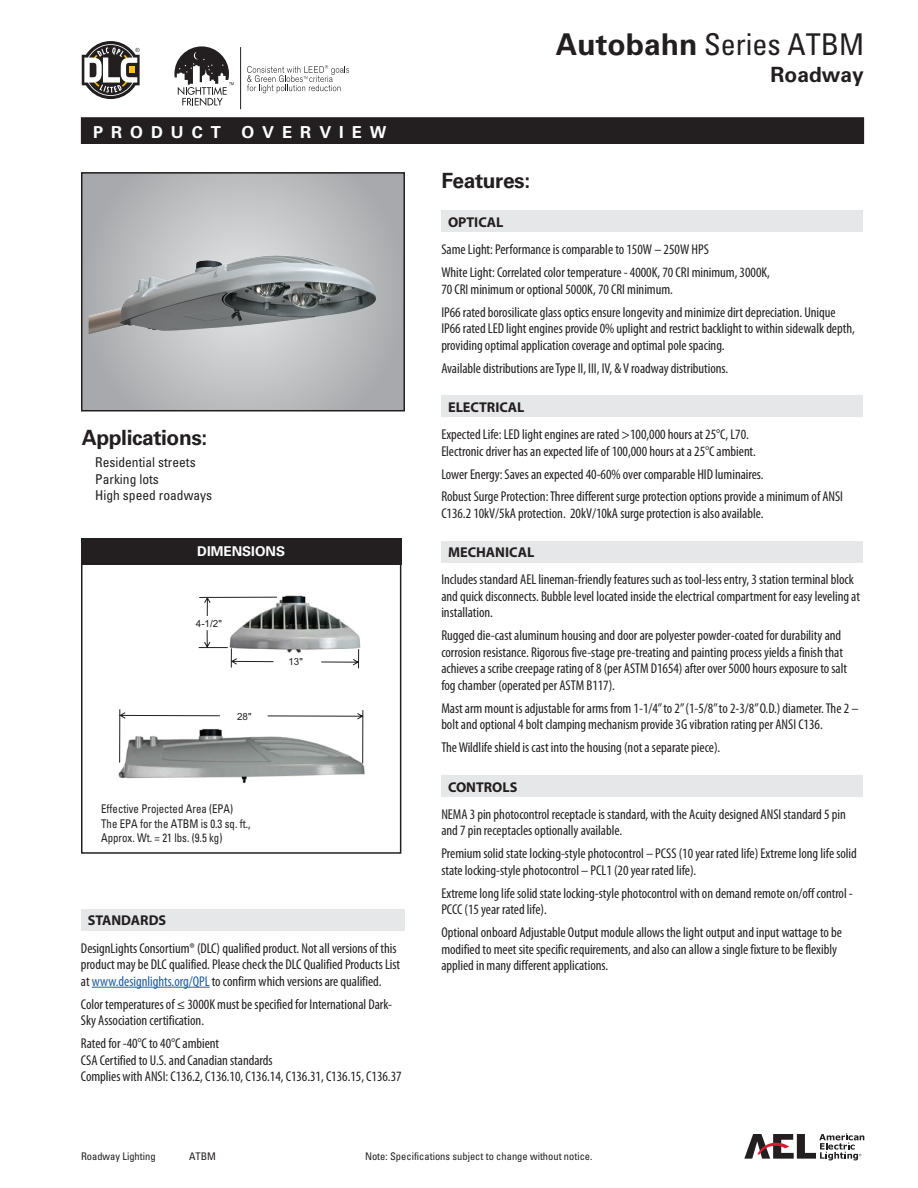
<style>
.page{position:relative;width:918px;height:1188px;background:#fff}
.page>*{position:absolute;margin:0;border:0;box-sizing:border-box;transform-origin:0 0}
.t1{font:condensed 30px "Univers LT Std";color:#231f20}
.t2{font:700 21px "Univers LT Std";letter-spacing:-.02em;color:#231f20}
.t3{font:700 21px "Univers LT Std";color:#231f20}
.t4{font:700 16.5px "Univers LT Std";letter-spacing:.485em;color:#fff}
.t5{font:condensed 14.25px/16.5px "Myriad Pro";color:#231f20}
.t6{font:700 14.25px "Myriad Pro";color:#231f20}
.t7{font:condensed 13.5px/16.5px "Univers LT Std";color:#231f20}
.t8{font:700 13.5px "Univers LT Std";color:#fff}
.t9{font:condensed 12px/14.4px "Univers LT Std";color:#231f20;scale:.9 1}
.t10{font:700 condensed 11.1px "Univers";color:#fff}
.t11{font:11.1px "Courier Std";color:#231f20}
.t12{font:condensed 10.5px "Univers LT Std";color:#231f20}
.t13{font:9.9px "Arial";color:#231f20}
.s1{color:#215e9e}
.s2{font-weight:700;font-stretch:normal}
</style>
<div class="page">
<svg style="left:744px;top:1133px;width:120px;height:27px"></svg>
<svg style="left:84px;top:175px;width:318px;height:233px;background:#aeb0b2"></svg>
<div style="left:81px;top:172px;width:324px;height:239px;border:2px solid #231f20"></div>
<div style="left:81px;top:118px;width:783px;height:25px;background:#231f20"></div>
<div style="left:81px;top:117px;width:783px;height:27px;border:1px solid #231f20"></div>
<div style="left:441px;top:211px;width:422px;height:21px;background:#e6e7e8"></div>
<div style="left:441px;top:396px;width:422px;height:21px;background:#e6e7e8"></div>
<div style="left:441px;top:541px;width:422px;height:22px;background:#e6e7e8"></div>
<div style="left:441px;top:775px;width:422px;height:22px;background:#e6e7e8"></div>
<svg style="left:247px;top:65px;width:102px;height:28px"></svg>
<hr style="left:240px;top:47px;width:1px;height:62px;background:#231f20">
<svg style="left:174px;top:46px;width:60px;height:60px"></svg>
<svg style="left:82px;top:41px;width:58px;height:58px"></svg>
<img style="left:162px;top:255px;width:114px;height:26px">
<div style="left:81px;top:538px;width:320px;height:27px;background:#231f20"></div>
<div style="left:81px;top:539px;width:320px;height:315px;border:2px solid #231f20"></div>
<img style="left:228px;top:595px;width:133px;height:62px">
<svg style="left:119px;top:709px;width:244px;height:75px"></svg>
<svg style="left:198px;top:597px;width:161px;height:72px"></svg>
<div style="left:275px;top:659px;width:46px;height:13px;background:#fff"></div>
<div style="left:220px;top:712px;width:45px;height:13px;background:#fff"></div>
<div style="left:81px;top:909px;width:324px;height:22px;background:#e6e7e8"></div>
<hr style="left:92px;top:987px;width:118px;height:1px;background:#215e9e">
<p class="t4" style="left:93px;top:122px;width:295px">PRODUCT OVERVIEW</p>
<h2 class="t2" style="left:82px;top:425px;width:127px">Applications:</h2>
<p class="t7" style="left:95px;top:454px;width:118px">Residential streets<br>Parking lots<br>High speed roadways</p>
<p class="t8" style="left:197px;top:544px;width:89px">DIMENSIONS</p>
<p class="t10" style="left:211px;top:547px;width:63px">DIMENSIONS</p>
<p class="t13" style="left:196px;top:617px;width:27px">4-1/2"</p>
<p class="t13" style="left:237px;top:711px;width:16px">28"</p>
<p class="t11" style="left:220px;top:711px;width:36px">1.44 in</p>
<p class="t9" style="left:101px;top:802px;width:167px">Effective Projected Area (EPA)<br>The EPA for the ATBM is 0.3 sq. ft.,<br>Approx. Wt. = 21 lbs. (9.5 kg)</p>
<p class="t13" style="left:288px;top:655px;width:16px">13"</p>
<p class="t6" style="left:88px;top:913px;width:80px">STANDARDS</p>
<p class="t5" style="left:81px;top:940px;width:321px">DesignLights Consortium® (DLC) qualified product. Not all versions of this product may be DLC qualified. Please check the DLC Qualified Products List at <span class="s1">www.designlights.org/QPL</span> to confirm which versions are qualified.</p>
<p class="t5" style="left:81px;top:996px;width:313px">Color temperatures of ≤ 3000K must be specified for International Dark-<br>Sky Association certification.</p>
<p class="t5" style="left:81px;top:1036px;width:322px">Rated for -40°C to 40°C ambient<br>CSA Certified to U.S. and Canadian standards<br>Complies with ANSI: C136.2, C136.10, C136.14, C136.31, C136.15, C136.37</p>
<h1 class="t1" style="left:556px;top:26px;width:310px"><span class="s2">Autobahn</span> Series ATBM</h1>
<h2 class="t3" style="left:771px;top:63px;width:95px">Roadway</h2>
<h2 class="t2" style="left:441px;top:168px;width:90px">Features:</h2>
<p class="t6" style="left:448px;top:214px;width:57px">OPTICAL</p>
<p class="t5" style="left:441px;top:238px;width:330px;line-height:23px">Same Light: Performance is comparable to 150W – 250W HPS<br>White Light: Correlated color temperature - 4000K, 70 CRI minimum, 3000K,</p>
<p class="t5" style="left:441px;top:278px;width:396px;line-height:23px">70 CRI minimum or optional 5000K, 70 CRI minimum.<br>IP66 rated borosilicate glass optics ensure longevity and minimize dirt depreciation. Unique</p>
<p class="t5" style="left:441px;top:320px;width:415px">IP66 rated LED light engines provide 0% uplight and restrict backlight to within sidewalk depth, providing optimal application coverage and optimal pole spacing.</p>
<p class="t5" style="left:441px;top:360px;width:288px">Available distributions are Type II, III, IV, &amp; V roadway distributions.</p>
<p class="t6" style="left:448px;top:399px;width:78px">ELECTRICAL</p>
<p class="t5" style="left:441px;top:426px;width:316px">Expected Life: LED light engines are rated &gt;100,000 hours at 25°C, L70.<br>Electronic driver has an expected life of 100,000 hours at a 25°C ambient.</p>
<p class="t5" style="left:441px;top:463px;width:403px;line-height:23px">Lower Energy: Saves an expected 40-60% over comparable HID luminaires.<br>Robust Surge Protection: Three different surge protection options provide a minimum of ANSI</p>
<p class="t5" style="left:441px;top:505px;width:324px">C136.2 10kV/5kA protection. 20kV/10kA surge protection is also available.</p>
<p class="t6" style="left:448px;top:544px;width:88px">MECHANICAL</p>
<p class="t5" style="left:441px;top:572px;width:420px">Includes standard AEL lineman-friendly features such as tool-less entry, 3 station terminal block and quick disconnects. Bubble level located inside the electrical compartment for easy leveling at installation.</p>
<p class="t5" style="left:441px;top:628px;width:407px">Rugged die-cast aluminum housing and door are polyester powder-coated for durability and corrosion resistance. Rigorous five-stage pre-treating and painting process yields a finish that achieves a scribe creepage rating of 8 (per ASTM D1654) after over 5000 hours exposure to salt fog chamber (operated per ASTM B117).</p>
<p class="t5" style="left:441px;top:700px;width:419px">Mast arm mount is adjustable for arms from 1-1/4” to 2” (1-5/8” to 2-3/8” O.D.) diameter. The 2 – bolt and optional 4 bolt clamping mechanism provide 3G vibration rating per ANSI C136.</p>
<p class="t5" style="left:441px;top:740px;width:281px">The Wildlife shield is cast into the housing (not a separate piece).</p>
<p class="t6" style="left:448px;top:779px;width:71px">CONTROLS</p>
<p class="t5" style="left:441px;top:806px;width:406px">NEMA 3 pin photocontrol receptacle is standard, with the Acuity designed ANSI standard 5 pin and 7 pin receptacles optionally available.</p>
<p class="t5" style="left:441px;top:846px;width:417px">Premium solid state locking-style photocontrol – PCSS (10 year rated life) Extreme long life solid state locking-style photocontrol – PCL1 (20 year rated life).</p>
<p class="t5" style="left:441px;top:885px;width:413px">Extreme long life solid state locking-style photocontrol with on demand remote on/off control -<br>PCCC (15 year rated life).</p>
<p class="t5" style="left:441px;top:925px;width:402px">Optional onboard Adjustable Output module allows the light output and input wattage to be modified to meet site specific requirements, and also can allow a single fixture to be flexibly applied in many different applications.</p>
<p class="t12" style="left:81px;top:1150px;width:76px">Roadway Lighting</p>
<p class="t12" style="left:189px;top:1150px;width:28px">ATBM</p>
<p class="t12" style="left:365px;top:1150px;width:229px">Note: Specifications subject to change without notice.</p>
</div>
